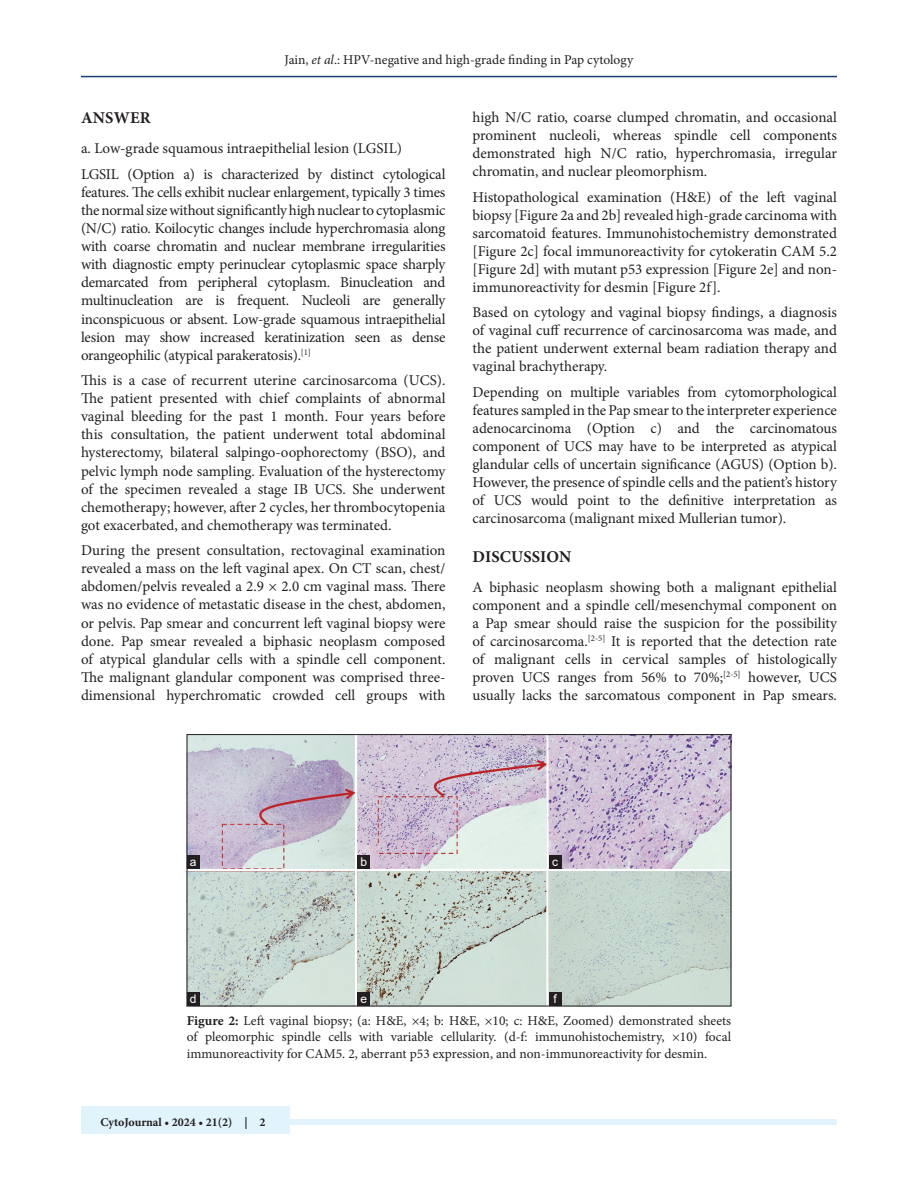
<style>
.page{position:relative;width:918px;height:1188px;background:#fff}
.page>*{position:absolute;margin:0;border:0;box-sizing:border-box;transform-origin:0 0}
.t1{font:700 16.5px "Minion Pro";letter-spacing:.01em;color:#231f20}
.TX{font:15px/18px "Minion Pro";letter-spacing:-.005em;color:#231f20;text-align:justify}
.FGC{font:13.5px/16.5px "Minion Pro";color:#231f20;text-align:justify}
.JF{font:700 12px "Minion Pro";color:#231f20}
.LABEL{font:12px "Arial";color:#fff}
.s1{font-style:italic}
.s2{font-weight:700}
</style>
<div class="page">
<hr style="left:81px;top:76px;width:756px;height:1px;background:#164077">
<div style="left:81px;top:1119px;width:756px;height:6px;background:#e1f4fc"></div>
<div style="left:81px;top:1106px;width:208px;height:28px;background:#e1f4fc"></div>
<img style="left:189px;top:736px;width:540px;height:268px">
<div style="left:187px;top:734px;width:544px;height:272px;border:1px solid #231f20"></div>
<div style="left:358px;top:855px;width:12px;height:14px;background:#231f20"></div>
<div style="left:549px;top:855px;width:12px;height:14px;background:#231f20"></div>
<div style="left:549px;top:992px;width:12px;height:14px;background:#231f20"></div>
<div style="left:358px;top:992px;width:12px;height:14px;background:#231f20"></div>
<div style="left:187px;top:992px;width:13px;height:14px;background:#231f20"></div>
<div style="left:187px;top:855px;width:13px;height:14px;background:#231f20"></div>
<p class="FGC" style="left:285px;top:51px;width:350px">Jain, <span class="s1">et al</span>.: HPV-negative and high-grade finding in Pap cytology</p>
<h1 class="t1" style="left:81px;top:106px;width:71px">ANSWER</h1>
<p class="TX" style="left:81px;top:140px;width:322px">a. Low-grade squamous intraepithelial lesion (LGSIL)</p>
<p class="TX" style="left:81px;top:165px;width:366px">LGSIL (Option a) is characterized by distinct cytological features. The cells exhibit nuclear enlargement, typically 3 times the normal size without significantly high nuclear to cytoplasmic (N/C) ratio. Koilocytic changes include hyperchromasia along with coarse chromatin and nuclear membrane irregularities with diagnostic empty perinuclear cytoplasmic space sharply demarcated from peripheral cytoplasm. Binucleation and multinucleation are is frequent. Nucleoli are generally inconspicuous or absent. Low-grade squamous intraepithelial lesion may show increased keratinization seen as dense orangeophilic (atypical parakeratosis).<sup>[1]</sup></p>
<p class="TX" style="left:81px;top:371px;width:366px">This is a case of recurrent uterine carcinosarcoma (UCS).<br>The patient presented with chief complaints of abnormal vaginal bleeding for the past 1 month. Four years before this consultation, the patient underwent total abdominal hysterectomy, bilateral salpingo-oophorectomy (BSO), and pelvic lymph node sampling. Evaluation of the hysterectomy of the specimen revealed a stage IB UCS. She underwent chemotherapy; however, after 2 cycles, her thrombocytopenia got exacerbated, and chemotherapy was terminated.</p>
<p class="TX" style="left:81px;top:542px;width:366px">During the present consultation, rectovaginal examination revealed a mass on the left vaginal apex. On CT scan, chest/ abdomen/pelvis revealed a 2.9 × 2.0 cm vaginal mass. There was no evidence of metastatic disease in the chest, abdomen, or pelvis. Pap smear and concurrent left vaginal biopsy were done. Pap smear revealed a biphasic neoplasm composed of atypical glandular cells with a spindle cell component.<br>The malignant glandular component was comprised three&shy;dimensional hyperchromatic crowded cell groups with</p>
<p class="TX" style="left:472px;top:109px;width:366px">high N/C ratio, coarse clumped chromatin, and occasional prominent nucleoli, whereas spindle cell components demonstrated high N/C ratio, hyperchromasia, irregular chromatin, and nuclear pleomorphism.</p>
<p class="TX" style="left:472px;top:188px;width:366px">Histopathological examination (H&amp;E) of the left vaginal biopsy [Figure 2a and 2b] revealed high-grade carcinoma with sarcomatoid features. Immunohistochemistry demonstrated [Figure 2c] focal immunoreactivity for cytokeratin CAM 5.2 [Figure 2d] with mutant p53 expression [Figure 2e] and non&shy;immunoreactivity for desmin [Figure 2f].</p>
<p class="TX" style="left:472px;top:304px;width:366px">Based on cytology and vaginal biopsy findings, a diagnosis of vaginal cuff recurrence of carcinosarcoma was made, and the patient underwent external beam radiation therapy and vaginal brachytherapy.</p>
<p class="TX" style="left:472px;top:383px;width:366px">Depending on multiple variables from cytomorphological features sampled in the Pap smear to the interpreter experience adenocarcinoma (Option c) and the carcinomatous component of UCS may have to be interpreted as atypical glandular cells of uncertain significance (AGUS) (Option b).<br>However, the presence of spindle cells and the patient’s history of UCS would point to the definitive interpretation as carcinosarcoma (malignant mixed Mullerian tumor).</p>
<h1 class="t1" style="left:473px;top:545px;width:100px">DISCUSSION</h1>
<p class="TX" style="left:472px;top:578px;width:366px">A biphasic neoplasm showing both a malignant epithelial component and a spindle cell/mesenchymal component on a Pap smear should raise the suspicion for the possibility of carcinosarcoma.<sup>[2-5]</sup> It is reported that the detection rate of malignant cells in cervical samples of histologically proven UCS ranges from 56% to 70%;<sup>[2-5]</sup> however, UCS usually lacks the sarcomatous component in Pap smears.</p>
<p class="LABEL" style="left:190px;top:854px;width:8px">a</p>
<p class="LABEL" style="left:361px;top:854px;width:8px">b</p>
<p class="LABEL" style="left:552px;top:854px;width:7px">c</p>
<p class="LABEL" style="left:190px;top:990px;width:8px">d</p>
<p class="LABEL" style="left:361px;top:990px;width:8px">e</p>
<p class="LABEL" style="left:553px;top:990px;width:5px">f</p>
<p class="FGC" style="left:187px;top:1012px;width:546px"><span class="s2">Figure 2:</span> Left vaginal biopsy; (a: H&amp;E, ×4; b: H&amp;E, ×10; c: H&amp;E, Zoomed) demonstrated sheets of pleomorphic spindle cells with variable cellularity. (d-f: immunohistochemistry, ×10) focal immunoreactivity for CAM5. 2, aberrant p53 expression, and non-immunoreactivity for desmin.</p>
<p class="JF" style="left:100px;top:1113px;width:167px">CytoJournal • 2024 • 21(2) | 2</p>
</div>
